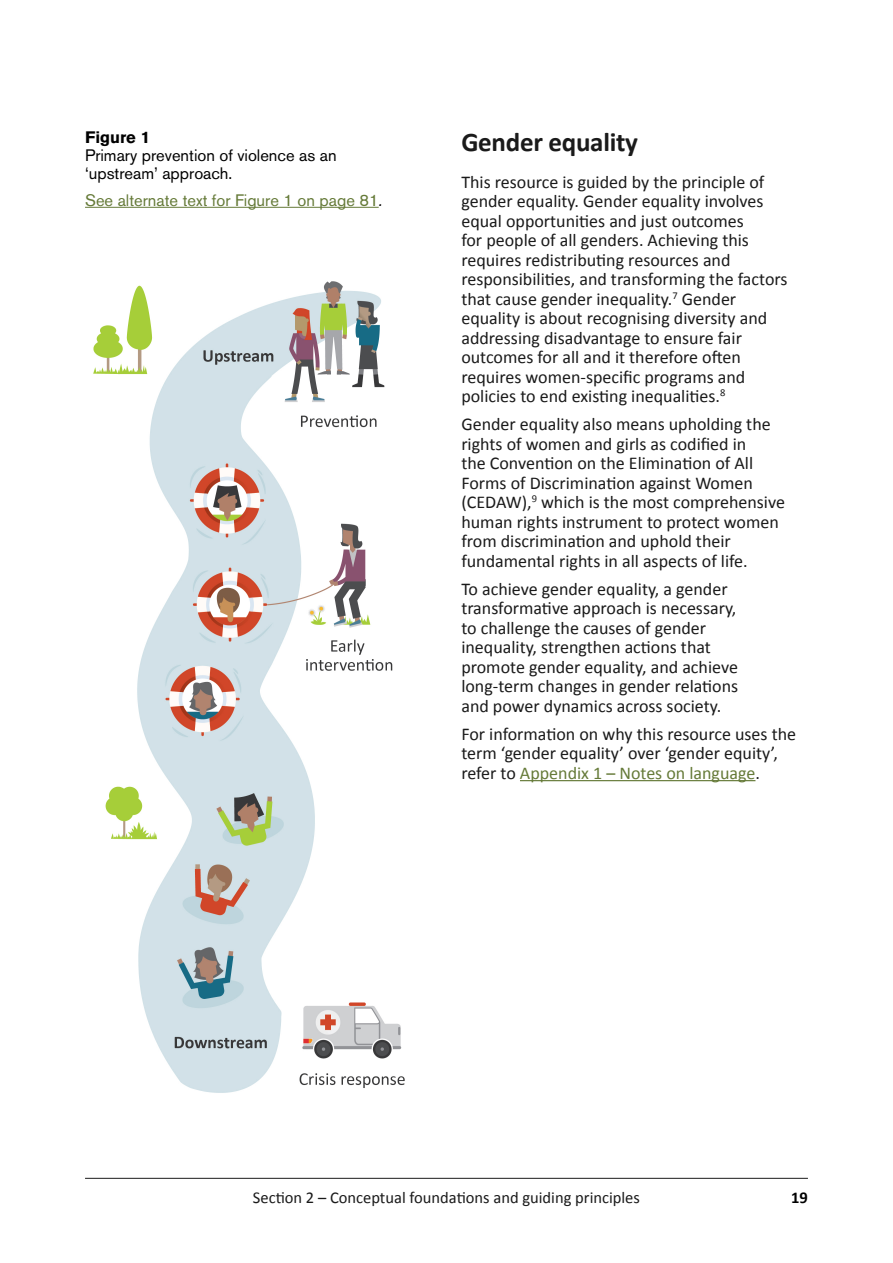
<style>
.page{position:relative;width:893px;height:1263px;background:#fff}
.page>*{position:absolute;margin:0;border:0;box-sizing:border-box;transform-origin:0 0}
.t1{font:700 27px "Calibri";letter-spacing:-.01em;color:#1a1a1a}
.BODY{font:18px/19.5px "Calibri";color:#1a1a1a}
.Figure_text{font:16.5px/18px "Akzidenz Grotesk Std";color:#000}
.t2{font:16.5px "Calibri";color:#1a1a1a}
.Figure_text-2{font:16.5px "Akzidenz Grotesk Std";color:#657a38}
.Figure_heading{font:700 16.5px "Akzidenz Grotesk Std";color:#000}
.t3{font:700 16.5px "Calibri";color:#000}
.s1{font-family:"Calibri";font-style:italic;color:#000}
.s2{color:#657a38}
</style>
<div class="page">
<hr style="left:85px;top:207px;width:294px;height:1px;background:#657a38">
<hr style="left:520px;top:780px;width:235px;height:1px;background:#657a38">
<img style="left:93px;top:281px;width:312px;height:812px">
<hr style="left:85px;top:1178px;width:723px;height:1px;background:#1a1a1a">
<p class="Figure_heading" style="left:85px;top:128px;width:66px">Figure 1</p>
<p class="Figure_text" style="left:85px;top:146px;width:253px">Primary prevention of violence as an ‘upstream’ approach.</p>
<p class="Figure_text-2" style="left:85px;top:190px;width:299px">See alternate text for Figure 1 on page 81<span class="s1">.</span></p>
<h2 class="t1" style="left:461px;top:125px;width:178px">Gender equality</h2>
<p class="BODY" style="left:461px;top:172px;width:328px">This resource is guided by the principle of gender equality. Gender equality involves equal opportunities and just outcomes<br>for people of all genders. Achieving this requires redistributing resources and responsibilities, and transforming the factors that cause gender inequality.<sup>7</sup> Gender equality is about recognising diversity and addressing disadvantage to ensure fair outcomes for all and it therefore often requires women-specific programs and policies to end existing inequalities.<sup>8</sup></p>
<p class="BODY" style="left:461px;top:414px;width:325px">Gender equality also means upholding the rights of women and girls as codified in<br>the Convention on the Elimination of All Forms of Discrimination against Women (CEDAW),<sup>9</sup> which is the most comprehensive human rights instrument to protect women from discrimination and uphold their fundamental rights in all aspects of life.</p>
<p class="BODY" style="left:461px;top:579px;width:278px">To achieve gender equality, a gender transformative approach is necessary, to challenge the causes of gender inequality, strengthen actions that promote gender equality, and achieve long-term changes in gender relations and power dynamics across society.</p>
<p class="BODY" style="left:461px;top:724px;width:336px">For information on why this resource uses the term ‘gender equality’ over ‘gender equity’, refer to <span class="s2">Appendix 1 – Notes on language</span>.</p>
<p class="t2" style="left:253px;top:1187px;width:389px">Section 2 – Conceptual foundations and guiding principles</p>
<p class="t3" style="left:791px;top:1187px;width:18px">19</p>
</div>
